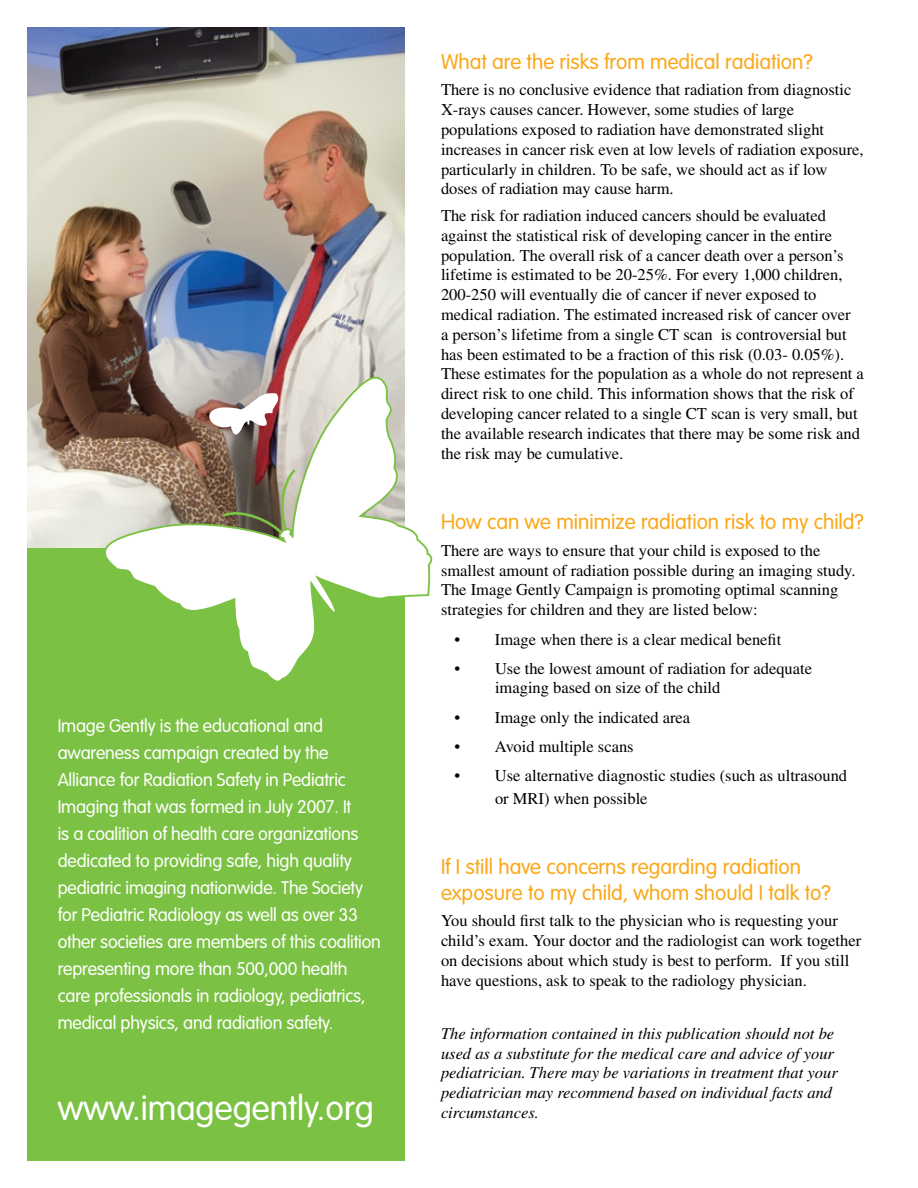
<style>
.page{position:relative;width:918px;height:1188px;background:#fff}
.page>*{position:absolute;margin:0;border:0;box-sizing:border-box;transform-origin:0 0}
.t1{font:300 34.35px "VAG Rounded";color:#fff}
.t2{font:300 21px/25.5px "VAG Rounded";color:#faa819}
.t3{font:300 18px/27px "VAG Rounded";letter-spacing:-.01em;color:#fff}
.t4{font:16.5px/19.8px "Times";color:#000}
.t5{font:italic 16.5px/19.8px "Times";color:#000}
</style>
<div class="page">
<div style="left:27px;top:544px;width:378px;height:617px;background:#7bc143"></div>
<img style="left:27px;top:27px;width:378px;height:520px">
<svg style="left:91px;top:365px;width:342px;height:316px"></svg>
<p class="t3" style="left:58px;top:713px;width:325px">Image Gently is the educational and awareness campaign created by the Alliance for Radiation Safety in Pediatric Imaging that was formed in July 2007. It<br>is a coalition of health care organizations dedicated to providing safe, high quality pediatric imaging nationwide. The Society for Pediatric Radiology as well as over 33 other societies are members of this coalition representing more than 500,000 health care professionals in radiology, pediatrics, medical physics, and radiation safety.</p>
<h1 class="t1" style="left:58px;top:1088px;width:318px">www.imagegently.org</h1>
<p class="t2" style="left:441px;top:49px;width:373px">What are the risks from medical radiation?</p>
<p class="t4" style="left:441px;top:80px;width:424px">There is no conclusive evidence that radiation from diagnostic X-rays causes cancer. However, some studies of large populations exposed to radiation have demonstrated slight increases in cancer risk even at low levels of radiation exposure, particularly in children. To be safe, we should act as if low doses of radiation may cause harm.</p>
<p class="t4" style="left:441px;top:205px;width:424px">The risk for radiation induced cancers should be evaluated against the statistical risk of developing cancer in the entire population. The overall risk of a cancer death over a person’s lifetime is estimated to be 20-25%. For every 1,000 children, 200-250 will eventually die of cancer if never exposed to medical radiation. The estimated increased risk of cancer over<br>a person’s lifetime from a single CT scan is controversial but has been estimated to be a fraction of this risk (0.03- 0.05%).<br>These estimates for the population as a whole do not represent a direct risk to one child. This information shows that the risk of developing cancer related to a single CT scan is very small, but the available research indicates that there may be some risk and the risk may be cumulative.</p>
<p class="t2" style="left:441px;top:510px;width:424px">How can we minimize radiation risk to my child?</p>
<p class="t4" style="left:441px;top:540px;width:416px">There are ways to ensure that your child is exposed to the smallest amount of radiation possible during an imaging study.<br>The Image Gently Campaign is promoting optimal scanning strategies for children and they are listed below:</p>
<p class="t4" style="left:454px;top:629px;width:328px">• Image when there is a clear medical benefit</p>
<p class="t4" style="left:495px;top:658px;width:319px;text-indent:-41px">• Use the lowest amount of radiation for adequate imaging based on size of the child</p>
<p class="t4" style="left:454px;top:707px;width:237px">• Image only the indicated area</p>
<p class="t4" style="left:454px;top:736px;width:181px">• Avoid multiple scans</p>
<p class="t4" style="left:495px;top:764px;width:354px;line-height:22.5px;text-indent:-41px">• Use alternative diagnostic studies (such as ultrasound or MRI) when possible</p>
<p class="t2" style="left:441px;top:855px;width:391px">If I still have concerns regarding radiation exposure to my child, whom should I talk to?</p>
<p class="t4" style="left:441px;top:911px;width:422px">You should first talk to the physician who is requesting your child’s exam. Your doctor and the radiologist can work together on decisions about which study is best to perform. If you still have questions, ask to speak to the radiology physician.</p>
<p class="t5" style="left:441px;top:1023px;width:398px">The information contained in this publication should not be used as a substitute for the medical care and advice of your pediatrician. There may be variations in treatment that your pediatrician may recommend based on individual facts and</p>
<p class="t5" style="left:441px;top:1103px;width:99px">circumstances.</p>
</div>
